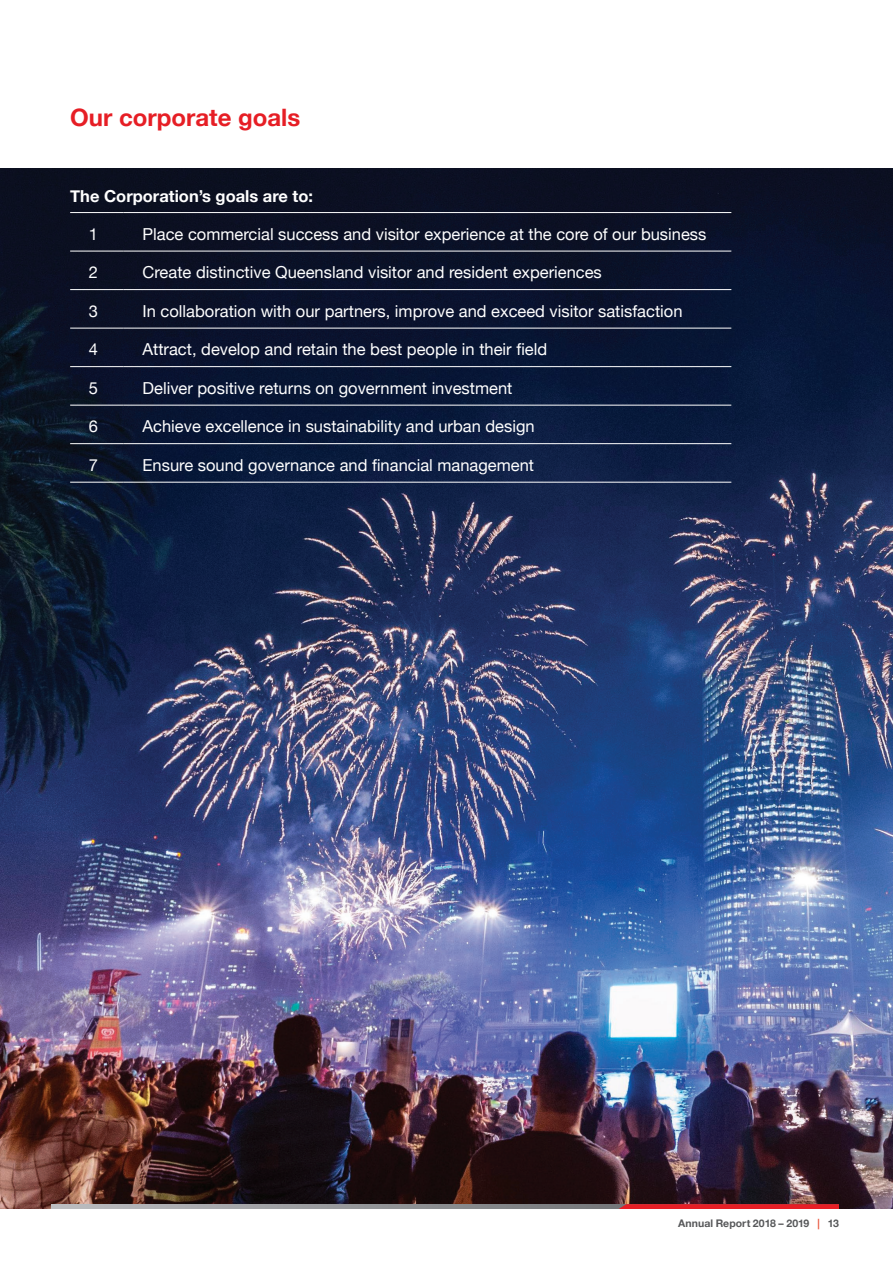
<style>
.page{position:relative;width:893px;height:1263px;background:#fff}
.page>*{position:absolute;margin:0;border:0;box-sizing:border-box;transform-origin:0 0}
.t1{font:700 24px "Helvetica Neue";color:#e61e25}
.t2{font:16.5px "Helvetica Neue";color:#fff}
.t3{font:700 16.5px "Helvetica Neue";color:#fff}
.t4{font:700 10.5px "Helvetica Neue";letter-spacing:.005em;color:#57585a}
.s1{color:#ea583f}
</style>
<div class="page">
<img style="left:0;top:169px;width:893px;height:1040px">
<hr style="left:70px;top:212px;width:54px;height:1px;background:#fff">
<hr style="left:124px;top:212px;width:607px;height:1px;background:#fff">
<hr style="left:70px;top:251px;width:54px;height:1px;background:#fff">
<hr style="left:124px;top:251px;width:607px;height:1px;background:#fff">
<hr style="left:70px;top:289px;width:54px;height:1px;background:#fff">
<hr style="left:124px;top:289px;width:607px;height:1px;background:#fff">
<hr style="left:70px;top:328px;width:54px;height:1px;background:#fff">
<hr style="left:124px;top:328px;width:607px;height:1px;background:#fff">
<hr style="left:70px;top:366px;width:54px;height:1px;background:#fff">
<hr style="left:124px;top:366px;width:607px;height:1px;background:#fff">
<hr style="left:70px;top:405px;width:54px;height:1px;background:#fff">
<hr style="left:124px;top:405px;width:607px;height:1px;background:#fff">
<hr style="left:70px;top:443px;width:54px;height:1px;background:#fff">
<hr style="left:124px;top:443px;width:607px;height:1px;background:#fff">
<hr style="left:70px;top:482px;width:54px;height:1px;background:#fff">
<hr style="left:124px;top:482px;width:607px;height:1px;background:#fff">
<svg style="left:51px;top:1204px;width:568px;height:5px;background:#98999c"></svg>
<svg style="left:619px;top:1204px;width:220px;height:5px"></svg>
<h1 class="t1" style="left:70px;top:99px;width:232px">Our corporate goals</h1>
<p class="t3" style="left:70px;top:183px;width:244px">The Corporation’s goals are to:</p>
<p class="t2" style="left:89px;top:222px;width:11px">1</p>
<p class="t2" style="left:143px;top:222px;width:565px">Place commercial success and visitor experience at the core of our business</p>
<p class="t2" style="left:89px;top:260px;width:11px">2</p>
<p class="t2" style="left:143px;top:260px;width:461px">Create distinctive Queensland visitor and resident experiences</p>
<p class="t2" style="left:89px;top:299px;width:11px">3</p>
<p class="t2" style="left:143px;top:299px;width:541px">In collaboration with our partners, improve and exceed visitor satisfaction</p>
<p class="t2" style="left:89px;top:337px;width:11px">4</p>
<p class="t2" style="left:143px;top:337px;width:406px">Attract, develop and retain the best people in their field</p>
<p class="t2" style="left:89px;top:376px;width:11px">5</p>
<p class="t2" style="left:143px;top:376px;width:371px">Deliver positive returns on government investment</p>
<p class="t2" style="left:89px;top:414px;width:11px">6</p>
<p class="t2" style="left:143px;top:414px;width:394px">Achieve excellence in sustainability and urban design</p>
<p class="t2" style="left:89px;top:453px;width:11px">7</p>
<p class="t2" style="left:143px;top:453px;width:393px">Ensure sound governance and financial management</p>
<p class="t4" style="left:678px;top:1215px;width:162px">Annual Report 2018 – 2019 <span class="s1">|</span> 13</p>
</div>
